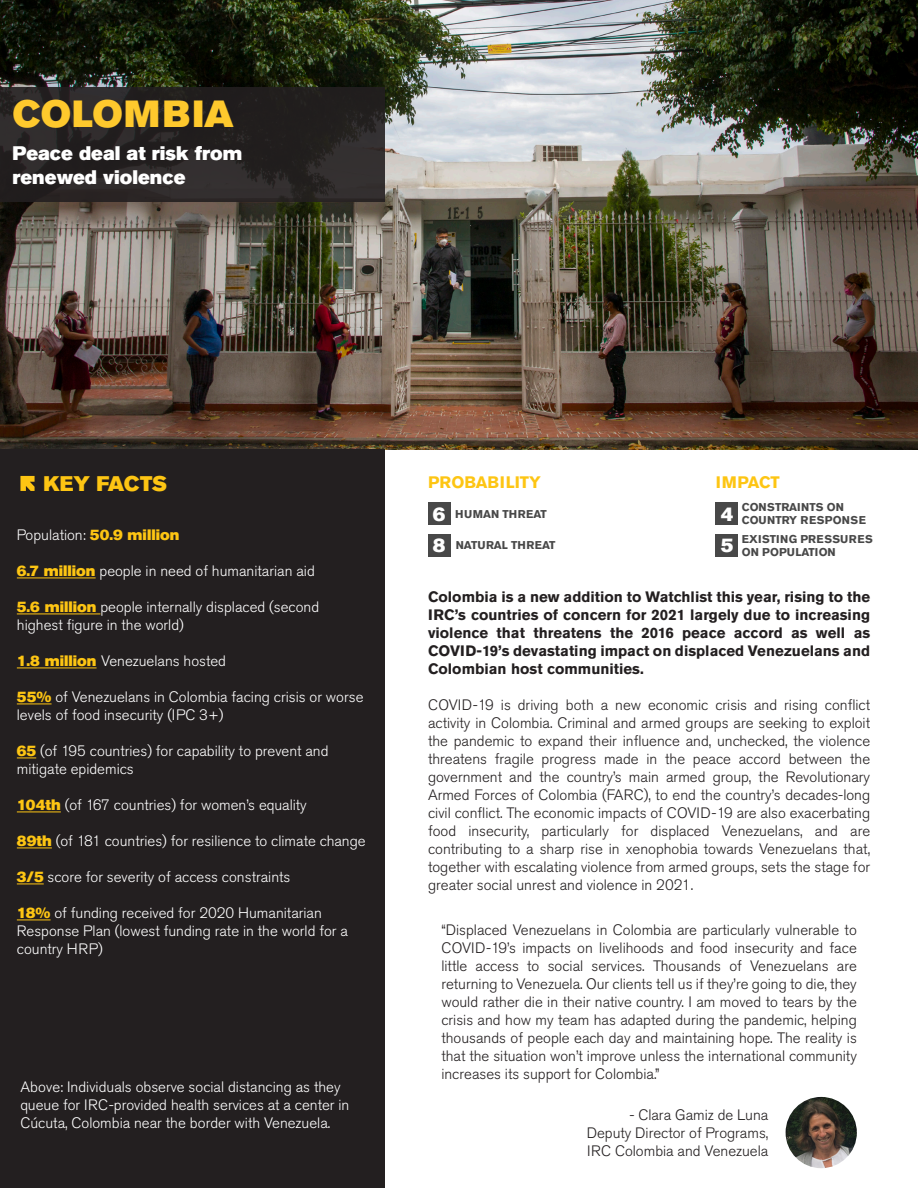
<style>
.page{position:relative;width:918px;height:1188px;background:#fff}
.page>*{position:absolute;margin:0;border:0;box-sizing:border-box;transform-origin:0 0}
.t1{font:37.5px "Akzidenz Grotesk Std Super";letter-spacing:.03em;color:#fec92d}
.t2{font:21px "Akzidenz Grotesk Std Super";letter-spacing:-.01em;color:#fdc513}
.t3{font:19.5px "Akzidenz Grotesk Std Super";color:#fff}
.t4{font:700 16.5px "Akzidenz Grotesk Std";color:#fdc513}
.t5{font:300 15px/18px "Akzidenz Grotesk Std";color:#231f20;text-align:justify}
.t6{font:300 15px/18px "Akzidenz Grotesk Std";color:#fff}
.t7{font:700 15px/18px "Akzidenz Grotesk Std";color:#231f20;text-align:justify}
.t8{font:700 11.25px "Akzidenz Grotesk Std";color:#484848}
.t9{font:700 11.25px "Akzidenz Grotesk Std";letter-spacing:.02em;color:#484848}
.s1{font-family:"Akzidenz Grotesk Std Super";font-weight:400;color:#fdc513}
</style>
<div class="page">
<img style="left:0;top:0;width:918px;height:449px">
<div style="left:0;top:449px;width:384px;height:739px;background:#231f20"></div>
<div style="left:0;top:88px;width:384px;height:114px;background:linear-gradient(to right,#282425,#282524)"></div>
<hr style="left:17px;top:578px;width:79px;height:1px;background:#fdc513">
<hr style="left:17px;top:614px;width:83px;height:1px;background:#fdc513">
<hr style="left:17px;top:668px;width:80px;height:1px;background:#fdc513">
<hr style="left:17px;top:704px;width:35px;height:1px;background:#fdc513">
<svg style="left:17px;top:758px;width:19px;height:1px"></svg>
<hr style="left:17px;top:812px;width:44px;height:1px;background:#fdc513">
<hr style="left:17px;top:848px;width:35px;height:1px;background:#fdc513">
<svg style="left:17px;top:884px;width:27px;height:1px"></svg>
<hr style="left:17px;top:920px;width:34px;height:1px;background:#fdc513">
<svg style="left:20px;top:476px;width:15px;height:15px"></svg>
<img style="left:786px;top:1097px;width:71px;height:71px;border-radius:36px">
<div style="left:428px;top:534px;width:22px;height:22px;background:#484848"></div>
<div style="left:716px;top:502px;width:22px;height:22px;background:#484848"></div>
<div style="left:716px;top:534px;width:22px;height:22px;background:#484848"></div>
<div style="left:428px;top:502px;width:22px;height:22px;background:#484848"></div>
<p class="t1" style="left:13px;top:93px;width:223px">COLOMBIA</p>
<p class="t3" style="left:13px;top:142px;width:231px">Peace deal at risk from</p>
<p class="t3" style="left:13px;top:166px;width:175px">renewed violence</p>
<p class="t2" style="left:43px;top:471px;width:125px">KEY FACTS</p>
<p class="t6" style="left:17px;top:527px;width:164px">Population: <span class="s1">50.9 million</span></p>
<p class="t6" style="left:17px;top:563px;width:299px"><span class="s1">6.7 million</span> people in need of humanitarian aid</p>
<p class="t6" style="left:17px;top:599px;width:304px"><span class="s1">5.6 million</span> people internally displaced (second highest figure in the world)</p>
<p class="t6" style="left:17px;top:653px;width:211px"><span class="s1">1.8 million</span> Venezuelans hosted</p>
<p class="t6" style="left:17px;top:689px;width:348px"><span class="s1">55%</span> of Venezuelans in Colombia facing crisis or worse levels of food insecurity (IPC 3+)</p>
<p class="t6" style="left:17px;top:743px;width:313px"><span class="s1">65</span> (of 195 countries) for capability to prevent and mitigate epidemics</p>
<p class="t6" style="left:17px;top:797px;width:291px"><span class="s1">104th</span> (of 167 countries) for women’s equality</p>
<p class="t6" style="left:17px;top:833px;width:350px"><span class="s1">89th</span> (of 181 countries) for resilience to climate change</p>
<p class="t6" style="left:17px;top:869px;width:275px"><span class="s1">3/5</span> score for severity of access constraints</p>
<p class="t6" style="left:17px;top:905px;width:333px"><span class="s1">18%</span> of funding received for 2020 Humanitarian<br>Response Plan (lowest funding rate in the world for a country HRP)</p>
<p class="t6" style="left:20px;top:1078px;width:330px">Above: Individuals observe social distancing as they queue for IRC-provided health services at a center in<br>Cúcuta, Colombia near the border with Venezuela.</p>
<p class="t4" style="left:428px;top:472px;width:114px">PROBABILITY</p>
<p class="t4" style="left:716px;top:472px;width:65px">IMPACT</p>
<p class="t3" style="left:433px;top:503px;width:14px">6</p>
<p class="t8" style="left:455px;top:507px;width:93px">HUMAN THREAT</p>
<p class="t3" style="left:721px;top:503px;width:14px">4</p>
<p class="t8" style="left:742px;top:500px;width:104px">CONSTRAINTS ON</p>
<p class="t9" style="left:742px;top:514px;width:126px">COUNTRY RESPONSE</p>
<p class="t3" style="left:433px;top:534px;width:14px">8</p>
<p class="t8" style="left:456px;top:539px;width:101px">NATURAL THREAT</p>
<p class="t3" style="left:721px;top:534px;width:14px">5</p>
<p class="t9" style="left:742px;top:532px;width:133px">EXISTING PRESSURES</p>
<p class="t8" style="left:742px;top:546px;width:96px">ON POPULATION</p>
<p class="t7" style="left:428px;top:587px;width:444px">Colombia is a new addition to Watchlist this year, rising to the IRC’s countries of concern for 2021 largely due to increasing violence that threatens the 2016 peace accord as well as COVID-19’s devastating impact on displaced Venezuelans and Colombian host communities.</p>
<p class="t5" style="left:428px;top:696px;width:444px">COVID-19 is driving both a new economic crisis and rising conflict activity in Colombia. Criminal and armed groups are seeking to exploit the pandemic to expand their influence and, unchecked, the violence threatens fragile progress made in the peace accord between the government and the country’s main armed group, the Revolutionary Armed Forces of Colombia (FARC), to end the country’s decades-long civil conflict. The economic impacts of COVID-19 are also exacerbating food insecurity, particularly for displaced Venezuelans, and are contributing to a sharp rise in xenophobia towards Venezuelans that, together with escalating violence from armed groups, sets the stage for greater social unrest and violence in 2021.</p>
<p class="t5" style="left:441px;top:921px;width:417px">“Displaced Venezuelans in Colombia are particularly vulnerable to COVID-19’s impacts on livelihoods and food insecurity and face little access to social services. Thousands of Venezuelans are returning to Venezuela. Our clients tell us if they’re going to die, they would rather die in their native country. I am moved to tears by the crisis and how my team has adapted during the pandemic, helping thousands of people each day and maintaining hope. The reality is that the situation won’t improve unless the international community increases its support for Colombia.”</p>
<p class="t5" style="left:629px;top:1106px;width:141px">- Clara Gamiz de Luna</p>
<p class="t5" style="left:587px;top:1124px;width:183px">Deputy Director of Programs,</p>
<p class="t5" style="left:587px;top:1142px;width:183px">IRC Colombia and Venezuela</p>
</div>
